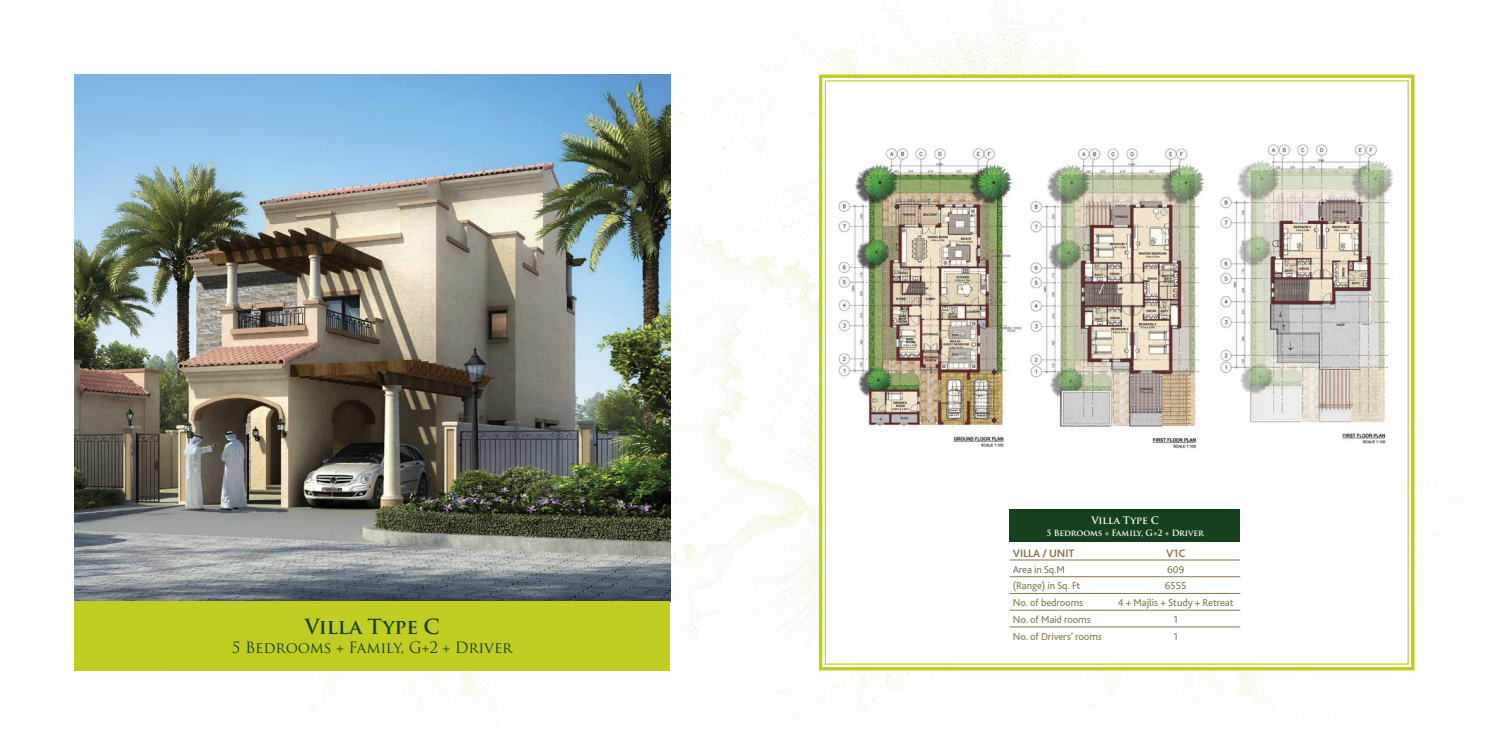
<style>
.page{position:relative;width:1489px;height:745px;background:#fff}
.page>*{position:absolute;margin:0;border:0;box-sizing:border-box;transform-origin:0 0}
.t1{font:700 20.3px "Trajan Pro";letter-spacing:-.01em;color:#15411e}
.t2{font:15.22px "Trajan Pro";letter-spacing:-.01em;color:#15411e}
.t3{font:700 11.29px "Bliss 2";letter-spacing:-.005em;color:#8e734a}
.t4{font:10.5px "Bliss 2";letter-spacing:-.005em;color:#8e734a}
.t5{font:700 10.06px "Trajan Pro";letter-spacing:-.01em;color:#fff}
.t6{font:700 8.4px "Trajan Pro";letter-spacing:-.015em;color:#fff}
</style>
<div class="page">
<img style="left:168px;top:0;width:1296px;height:724px">
<svg style="left:817px;top:73px;width:599px;height:598px"></svg>
<img style="left:1028px;top:143px;width:187px;height:305px">
<img style="left:829px;top:143px;width:199px;height:305px">
<img style="left:1211px;top:144px;width:188px;height:299px">
<img style="left:74px;top:74px;width:596px;height:526px">
<hr style="left:1009px;top:559px;width:102px;height:1px;background:#8e734a">
<hr style="left:1111px;top:559px;width:129px;height:1px;background:#8e734a">
<hr style="left:1009px;top:576px;width:102px;height:1px;background:#8e734a">
<hr style="left:1111px;top:576px;width:129px;height:1px;background:#8e734a">
<hr style="left:1009px;top:592px;width:102px;height:1px;background:#8e734a">
<hr style="left:1111px;top:592px;width:129px;height:1px;background:#8e734a">
<hr style="left:1009px;top:609px;width:102px;height:1px;background:#8e734a">
<hr style="left:1111px;top:609px;width:129px;height:1px;background:#8e734a">
<hr style="left:1009px;top:626px;width:102px;height:1px;background:#8e734a">
<hr style="left:1111px;top:626px;width:129px;height:1px;background:#8e734a">
<div style="left:1009px;top:508px;width:231px;height:33px;background:#15411e"></div>
<div style="left:74px;top:600px;width:596px;height:70px;background:#c2cd23"></div>
<h1 class="t1" style="left:305px;top:613px;width:137px">Villa Type C</h1>
<h2 class="t2" style="left:232px;top:637px;width:282px">5 Bedrooms + Family, G+2 + Driver</h2>
<p class="t5" style="left:1091px;top:514px;width:69px">Villa Type C</p>
<p class="t6" style="left:1046px;top:527px;width:159px">5 Bedrooms + Family, G+2 + Driver</p>
<p class="t3" style="left:1012px;top:545px;width:63px">VILLA / UNIT</p>
<p class="t3" style="left:1166px;top:545px;width:21px">V1C</p>
<p class="t4" style="left:1012px;top:562px;width:54px">Area in Sq.M</p>
<p class="t4" style="left:1167px;top:562px;width:19px">609</p>
<p class="t4" style="left:1012px;top:579px;width:69px">(Range) in Sq. Ft</p>
<p class="t4" style="left:1164px;top:579px;width:23px">6555</p>
<p class="t4" style="left:1012px;top:595px;width:72px">No. of bedrooms</p>
<p class="t4" style="left:1117px;top:595px;width:117px">4 + Majlis + Study + Retreat</p>
<p class="t4" style="left:1012px;top:612px;width:80px">No. of Maid rooms</p>
<p class="t4" style="left:1173px;top:612px;width:6px">1</p>
<p class="t4" style="left:1012px;top:629px;width:91px">No. of Drivers’ rooms</p>
<p class="t4" style="left:1173px;top:629px;width:6px">1</p>
</div>
